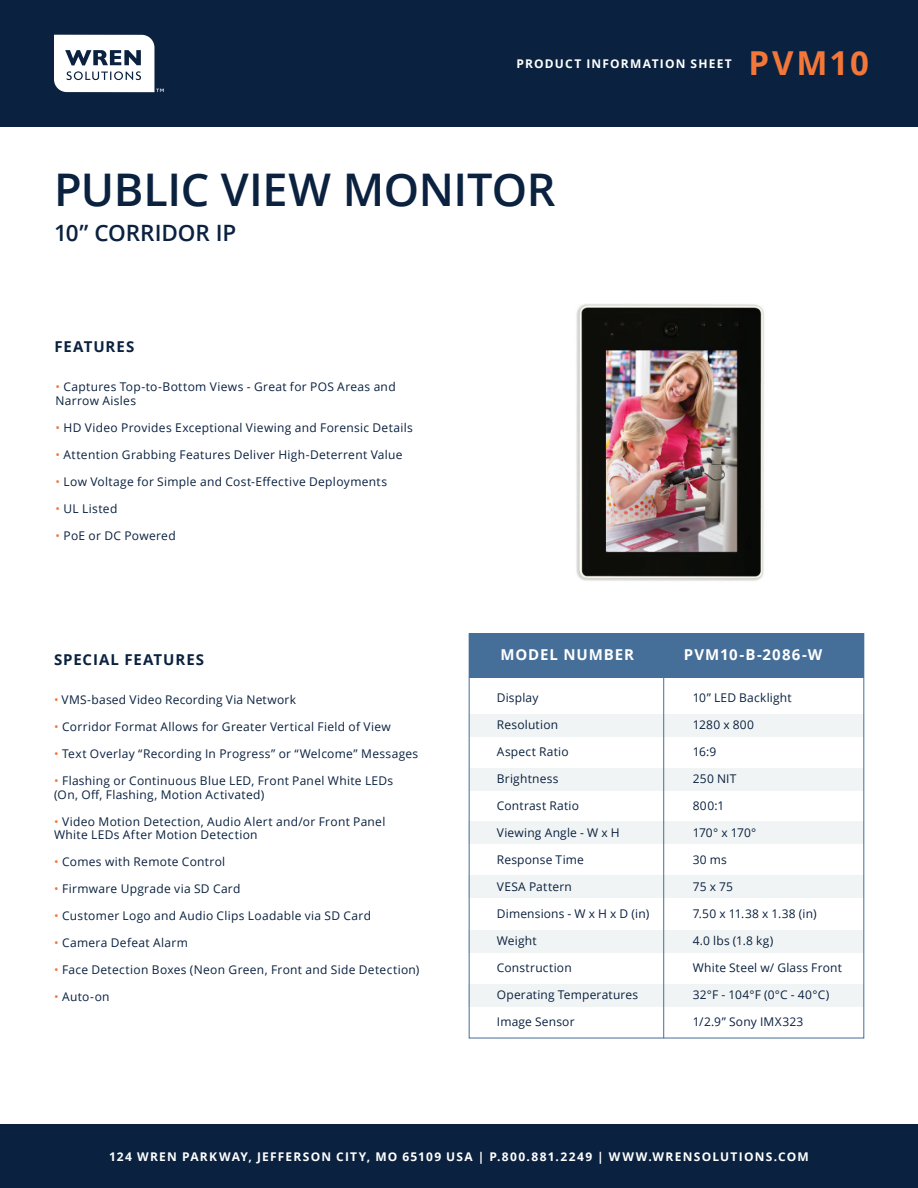
<style>
.page{position:relative;width:918px;height:1188px;background:#fff}
.page>*{position:absolute;margin:0;border:0;box-sizing:border-box;transform-origin:0 0}
.t1{font:600 45px "Open Sans";letter-spacing:-.01em;color:#0a213f}
.t2{font:700 33px "Open Sans";letter-spacing:.075em;color:#f37739}
.t3{font:600 22.5px "Open Sans";letter-spacing:-.005em;color:#0a213f}
.t4{font:700 15px "Open Sans";letter-spacing:.06em;color:#fff}
.t5{font:700 15px "Open Sans";letter-spacing:.065em;color:#0a213f}
.t6{font:12px/13.5px "Open Sans";letter-spacing:.025em;color:#0a213f}
.t7{font:700 12px "Open Sans";letter-spacing:.105em;color:#fff}
.s1{color:#f37636}
</style>
<div class="page">
<div style="left:0;top:0;width:918px;height:127px;background:#0a213f"></div>
<div style="left:0;top:1125px;width:918px;height:63px;background:#0a213f"></div>
<svg style="left:54px;top:35px;width:110px;height:57px"></svg>
<img style="left:576px;top:304px;width:188px;height:277px">
<div style="left:469px;top:768px;width:395px;height:23px;background:#f1f4f4"></div>
<div style="left:469px;top:714px;width:395px;height:23px;background:#f1f4f4"></div>
<div style="left:469px;top:984px;width:395px;height:23px;background:#f1f4f4"></div>
<div style="left:469px;top:930px;width:395px;height:23px;background:#f1f4f4"></div>
<div style="left:469px;top:875px;width:395px;height:23px;background:#f1f4f4"></div>
<div style="left:469px;top:822px;width:395px;height:22px;background:#f1f4f4"></div>
<div style="left:469px;top:633px;width:395px;height:45px;background:#456e98"></div>
<hr style="left:663px;top:639px;width:1px;height:399px;background:#456e98">
<p class="t7" style="left:517px;top:55px;width:217px">PRODUCT INFORMATION SHEET</p>
<h2 class="t2" style="left:748px;top:39px;width:122px">PVM10</h2>
<h1 class="t1" style="left:54px;top:159px;width:503px">PUBLIC VIEW MONITOR</h1>
<h3 class="t3" style="left:54px;top:217px;width:184px">10” CORRIDOR IP</h3>
<p class="t5" style="left:55px;top:336px;width:81px">FEATURES</p>
<p class="t6" style="left:56px;top:380px;width:342px"><span class="s1">•</span> Captures Top-to-Bottom Views - Great for POS Areas and<br>Narrow Aisles</p>
<p class="t6" style="left:56px;top:420px;width:359px"><span class="s1">•</span> HD Video Provides Exceptional Viewing and Forensic Details</p>
<p class="t6" style="left:56px;top:447px;width:349px"><span class="s1">•</span> Attention Grabbing Features Deliver High-Deterrent Value</p>
<p class="t6" style="left:56px;top:474px;width:333px"><span class="s1">•</span> Low Voltage for Simple and Cost-Effective Deployments</p>
<p class="t6" style="left:56px;top:501px;width:63px"><span class="s1">•</span> UL Listed</p>
<p class="t6" style="left:56px;top:528px;width:122px"><span class="s1">•</span> PoE or DC Powered</p>
<p class="t5" style="left:54px;top:649px;width:152px">SPECIAL FEATURES</p>
<p class="t6" style="left:54px;top:693px;width:244px"><span class="s1">•</span> VMS-based Video Recording Via Network</p>
<p class="t6" style="left:54px;top:720px;width:338px"><span class="s1">•</span> Corridor Format Allows for Greater Vertical Field of View</p>
<p class="t6" style="left:54px;top:747px;width:366px"><span class="s1">•</span> Text Overlay “Recording In Progress” or “Welcome” Messages</p>
<p class="t6" style="left:54px;top:774px;width:341px"><span class="s1">•</span> Flashing or Continuous Blue LED, Front Panel White LEDs (On, Off, Flashing, Motion Activated)</p>
<p class="t6" style="left:54px;top:814px;width:333px"><span class="s1">•</span> Video Motion Detection, Audio Alert and/or Front Panel<br>White LEDs After Motion Detection</p>
<p class="t6" style="left:54px;top:855px;width:173px"><span class="s1">•</span> Comes with Remote Control</p>
<p class="t6" style="left:54px;top:882px;width:188px"><span class="s1">•</span> Firmware Upgrade via SD Card</p>
<p class="t6" style="left:54px;top:909px;width:319px"><span class="s1">•</span> Customer Logo and Audio Clips Loadable via SD Card</p>
<p class="t6" style="left:54px;top:936px;width:135px"><span class="s1">•</span> Camera Defeat Alarm</p>
<p class="t6" style="left:54px;top:963px;width:367px"><span class="s1">•</span> Face Detection Boxes (Neon Green, Front and Side Detection)</p>
<p class="t6" style="left:54px;top:990px;width:57px"><span class="s1">•</span> Auto-on</p>
<p class="t4" style="left:500px;top:644px;width:135px">MODEL NUMBER</p>
<p class="t4" style="left:684px;top:644px;width:140px">PVM10-B-2086-W</p>
<p class="t6" style="left:497px;top:691px;width:43px">Display</p>
<p class="t6" style="left:497px;top:718px;width:63px">Resolution</p>
<p class="t6" style="left:497px;top:745px;width:73px">Aspect Ratio</p>
<p class="t6" style="left:497px;top:772px;width:63px">Brightness</p>
<p class="t6" style="left:497px;top:799px;width:84px">Contrast Ratio</p>
<p class="t6" style="left:497px;top:826px;width:124px">Viewing Angle - W x H</p>
<p class="t6" style="left:497px;top:853px;width:89px">Response Time</p>
<p class="t6" style="left:497px;top:880px;width:77px">VESA Pattern</p>
<p class="t6" style="left:497px;top:907px;width:154px">Dimensions - W x H x D (in)</p>
<p class="t6" style="left:497px;top:934px;width:41px">Weight</p>
<p class="t6" style="left:497px;top:961px;width:76px">Construction</p>
<p class="t6" style="left:497px;top:988px;width:143px">Operating Temperatures</p>
<p class="t6" style="left:497px;top:1015px;width:79px">Image Sensor</p>
<p class="t6" style="left:693px;top:691px;width:100px">10” LED Backlight</p>
<p class="t6" style="left:693px;top:718px;width:63px">1280 x 800</p>
<p class="t6" style="left:693px;top:745px;width:25px">16:9</p>
<p class="t6" style="left:693px;top:772px;width:45px">250 NIT</p>
<p class="t6" style="left:693px;top:799px;width:33px">800:1</p>
<p class="t6" style="left:693px;top:826px;width:65px">170° x 170°</p>
<p class="t6" style="left:693px;top:853px;width:36px">30 ms</p>
<p class="t6" style="left:693px;top:880px;width:42px">75 x 75</p>
<p class="t6" style="left:693px;top:907px;width:125px">7.50 x 11.38 x 1.38 (in)</p>
<p class="t6" style="left:693px;top:934px;width:82px">4.0 lbs (1.8 kg)</p>
<p class="t6" style="left:693px;top:961px;width:151px">White Steel w/ Glass Front</p>
<p class="t6" style="left:693px;top:988px;width:138px">32°F - 104°F (0°C - 40°C)</p>
<p class="t6" style="left:693px;top:1015px;width:112px">1/2.9” Sony IMX323</p>
<p class="t7" style="left:109px;top:1148px;width:701px">124 WREN PARKWAY, JEFFERSON CITY, MO 65109 USA | P.800.881.2249 | WWW.WRENSOLUTIONS.COM</p>
</div>
